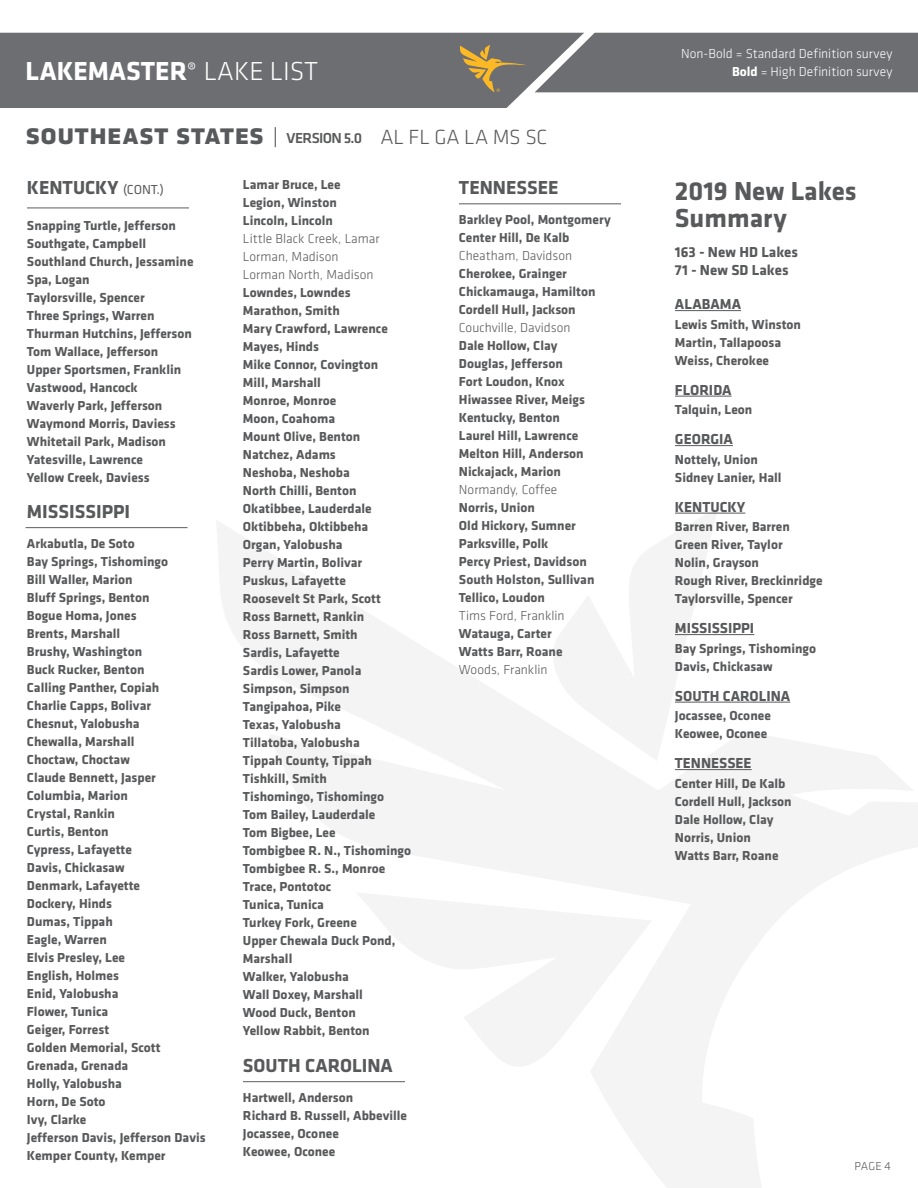
<style>
.page{position:relative;width:918px;height:1188px;background:#fff}
.page>*{position:absolute;margin:0;border:0;box-sizing:border-box;transform-origin:0 0}
.t1{font:700 30px "Klavika";letter-spacing:.005em;color:#58595b}
.t2{font:700 27px "Klavika";color:#fff}
.t3{font:700 27px/27px "Klavika";color:#58595b}
.t4{font:700 19.5px "Klavika";color:#58595b}
.t5{font:700 15px/18px "Klavika";color:#58595b}
.t6{font:700 13.5px/18px "Klavika";color:#58595b}
.t7{font:300 13.5px/18px "Klavika";color:#58595b}
.t8{font:300 13.5px/18px "Klavika";letter-spacing:-.005em;color:#fff;text-align:right}
.t9{font:300 12px "Klavika";color:#58595b}
.s1{font-weight:300}
.s2{font-weight:500;font-size:15px}
.s3{font-weight:300;font-size:21.3px}
.s4{font-weight:400;font-size:13.5px}
.s5{font-weight:700}
</style>
<div class="page">
<div style="left:584px;top:33px;width:334px;height:59px;background:#6d6e71"></div>
<div style="left:0;top:33px;width:584px;height:75px;background:#6d6e71"></div>
<svg style="left:460px;top:45px;width:65px;height:48px;background:#8c7e60"></svg>
<svg style="left:275px;top:127px;width:1px;height:20px"></svg>
<svg style="left:217px;top:519px;width:701px;height:669px"></svg>
<hr style="left:675px;top:310px;width:66px;height:1px;background:#58595b">
<hr style="left:675px;top:396px;width:57px;height:1px;background:#58595b">
<hr style="left:675px;top:445px;width:58px;height:1px;background:#58595b">
<hr style="left:675px;top:513px;width:70px;height:1px;background:#58595b">
<hr style="left:675px;top:634px;width:79px;height:1px;background:#58595b">
<hr style="left:675px;top:702px;width:115px;height:1px;background:#58595b">
<hr style="left:675px;top:769px;width:77px;height:1px;background:#58595b">
<hr style="left:26px;top:527px;width:162px;height:1px;background:#6d6e71">
<hr style="left:459px;top:203px;width:162px;height:1px;background:#6d6e71">
<hr style="left:27px;top:207px;width:162px;height:1px;background:#6d6e71">
<hr style="left:243px;top:1081px;width:162px;height:1px;background:#6d6e71">
<h2 class="t2" style="left:26px;top:61px;width:294px">LAKEMASTER<sup>®</sup> <span class="s1">LAKE LIST</span></h2>
<h1 class="t1" style="left:26px;top:123px;width:523px">southeast states <span class="s2">VERSION 5.0</span> <span class="s3">AL FL GA LA MS SC</span></h1>
<h3 class="t4" style="left:27px;top:180px;width:138px">KENTUCKY <span class="s4">(CONT.)</span></h3>
<p class="t6" style="left:27px;top:218px;width:168px">Snapping Turtle, Jefferson<br>Southgate, Campbell<br>Southland Church, Jessamine<br>Spa, Logan<br>Taylorsville, Spencer<br>Three Springs, Warren<br>Thurman Hutchins, Jefferson<br>Tom Wallace, Jefferson<br>Upper Sportsmen, Franklin<br>Vastwood, Hancock<br>Waverly Park, Jefferson<br>Waymond Morris, Daviess<br>Whitetail Park, Madison<br>Yatesville, Lawrence<br>Yellow Creek, Daviess</p>
<h3 class="t4" style="left:27px;top:504px;width:105px">MISSISSIPPI</h3>
<p class="t6" style="left:27px;top:536px;width:180px">Arkabutla, De Soto<br>Bay Springs, Tishomingo<br>Bill Waller, Marion<br>Bluff Springs, Benton<br>Bogue Homa, Jones<br>Brents, Marshall<br>Brushy, Washington<br>Buck Rucker, Benton<br>Calling Panther, Copiah<br>Charlie Capps, Bolivar<br>Chesnut, Yalobusha<br>Chewalla, Marshall<br>Choctaw, Choctaw<br>Claude Bennett, Jasper<br>Columbia, Marion<br>Crystal, Rankin<br>Curtis, Benton<br>Cypress, Lafayette<br>Davis, Chickasaw<br>Denmark, Lafayette<br>Dockery, Hinds<br>Dumas, Tippah<br>Eagle, Warren<br>Elvis Presley, Lee<br>English, Holmes<br>Enid, Yalobusha<br>Flower, Tunica<br>Geiger, Forrest<br>Golden Memorial, Scott<br>Grenada, Grenada<br>Holly, Yalobusha<br>Horn, De Soto<br>Ivy, Clarke<br>Jefferson Davis, Jefferson Davis<br>Kemper County, Kemper</p>
<p class="t6" style="left:243px;top:177px;width:99px">Lamar Bruce, Lee<br>Legion, Winston<br>Lincoln, Lincoln</p>
<p class="t7" style="left:243px;top:231px;width:138px">Little Black Creek, Lamar<br>Lorman, Madison<br>Lorman North, Madison</p>
<p class="t6" style="left:243px;top:285px;width:170px">Lowndes, Lowndes<br>Marathon, Smith<br>Mary Crawford, Lawrence<br>Mayes, Hinds<br>Mike Connor, Covington<br>Mill, Marshall<br>Monroe, Monroe<br>Moon, Coahoma<br>Mount Olive, Benton<br>Natchez, Adams<br>Neshoba, Neshoba<br>North Chilli, Benton<br>Okatibbee, Lauderdale<br>Oktibbeha, Oktibbeha<br>Organ, Yalobusha<br>Perry Martin, Bolivar<br>Puskus, Lafayette<br>Roosevelt St Park, Scott<br>Ross Barnett, Rankin<br>Ross Barnett, Smith<br>Sardis, Lafayette<br>Sardis Lower, Panola<br>Simpson, Simpson<br>Tangipahoa, Pike<br>Texas, Yalobusha<br>Tillatoba, Yalobusha<br>Tippah County, Tippah<br>Tishkill, Smith<br>Tishomingo, Tishomingo<br>Tom Bailey, Lauderdale<br>Tom Bigbee, Lee<br>Tombigbee R. N., Tishomingo<br>Tombigbee R. S., Monroe<br>Trace, Pontotoc<br>Tunica, Tunica<br>Turkey Fork, Greene<br>Upper Chewala Duck Pond,<br>Marshall<br>Walker, Yalobusha<br>Wall Doxey, Marshall<br>Wood Duck, Benton<br>Yellow Rabbit, Benton</p>
<h3 class="t4" style="left:243px;top:1058px;width:151px">SOUTH CAROLINA</h3>
<p class="t6" style="left:243px;top:1089px;width:166px">Hartwell, Anderson<br>Richard B. Russell, Abbeville<br>Jocassee, Oconee<br>Keowee, Oconee</p>
<h3 class="t4" style="left:459px;top:180px;width:101px">TENNESSEE</h3>
<p class="t6" style="left:459px;top:212px;width:153px">Barkley Pool, Montgomery<br>Center Hill, De Kalb</p>
<p class="t7" style="left:459px;top:247px;width:115px">Cheatham, Davidson</p>
<p class="t6" style="left:459px;top:266px;width:138px">Cherokee, Grainger<br>Chickamauga, Hamilton<br>Cordell Hull, Jackson</p>
<p class="t7" style="left:459px;top:319px;width:113px">Couchville, Davidson</p>
<p class="t6" style="left:459px;top:338px;width:127px">Dale Hollow, Clay<br>Douglas, Jefferson<br>Fort Loudon, Knox<br>Hiwassee River, Meigs<br>Kentucky, Benton<br>Laurel Hill, Lawrence<br>Melton Hill, Anderson<br>Nickajack, Marion</p>
<p class="t7" style="left:459px;top:481px;width:100px">Normandy, Coffee</p>
<p class="t6" style="left:459px;top:500px;width:137px">Norris, Union<br>Old Hickory, Sumner<br>Parksville, Polk<br>Percy Priest, Davidson<br>South Holston, Sullivan<br>Tellico, Loudon</p>
<p class="t7" style="left:459px;top:607px;width:107px">Tims Ford, Franklin</p>
<p class="t6" style="left:459px;top:626px;width:105px">Watauga, Carter<br>Watts Barr, Roane</p>
<p class="t7" style="left:459px;top:661px;width:90px">Woods, Franklin</p>
<p class="t8" style="left:681px;top:45px;width:213px">Non-Bold = Standard Definition survey<br><span class="s5">Bold</span> = High Definition survey</p>
<h2 class="t3" style="left:675px;top:180px;width:183px">2019 New Lakes<br>Summary</h2>
<p class="t5" style="left:675px;top:244px;width:125px">163 - New HD Lakes<br>71 - New SD Lakes</p>
<p class="t5" style="left:675px;top:296px;width:68px">ALABAMA</p>
<p class="t6" style="left:675px;top:316px;width:128px">Lewis Smith, Winston<br>Martin, Tallapoosa<br>Weiss, Cherokee</p>
<p class="t5" style="left:675px;top:382px;width:58px">FLORIDA</p>
<p class="t6" style="left:675px;top:402px;width:79px">Talquin, Leon</p>
<p class="t5" style="left:675px;top:431px;width:59px">GEORGIA</p>
<p class="t6" style="left:675px;top:451px;width:108px">Nottely, Union<br>Sidney Lanier, Hall</p>
<p class="t5" style="left:675px;top:499px;width:72px">KENTUCKY</p>
<p class="t6" style="left:675px;top:519px;width:149px">Barren River, Barren<br>Green River, Taylor<br>Nolin, Grayson<br>Rough River, Breckinridge<br>Taylorsville, Spencer</p>
<p class="t5" style="left:675px;top:620px;width:81px">MISSISSIPPI</p>
<p class="t6" style="left:675px;top:640px;width:143px">Bay Springs, Tishomingo<br>Davis, Chickasaw</p>
<p class="t5" style="left:675px;top:688px;width:117px">SOUTH CAROLINA</p>
<p class="t6" style="left:675px;top:708px;width:97px">Jocassee, Oconee<br>Keowee, Oconee</p>
<p class="t5" style="left:675px;top:755px;width:78px">TENNESSEE</p>
<p class="t6" style="left:675px;top:775px;width:118px">Center Hill, De Kalb<br>Cordell Hull, Jackson<br>Dale Hollow, Clay<br>Norris, Union<br>Watts Barr, Roane</p>
<p class="t9" style="left:855px;top:1161px;width:38px">PAGE 4</p>
</div>
